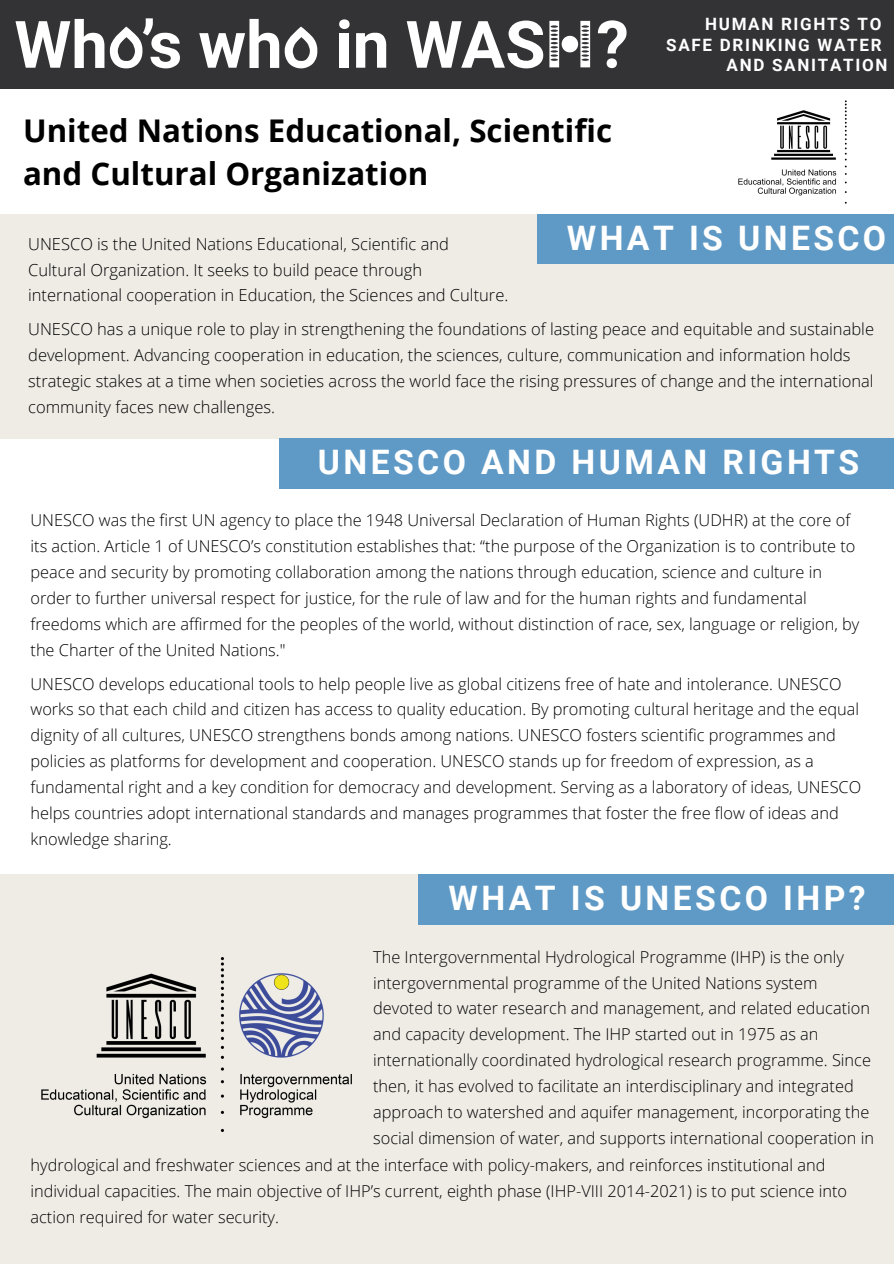
<style>
.page{position:relative;width:894px;height:1264px;background:#fff}
.page>*{position:absolute;margin:0;border:0;box-sizing:border-box;transform-origin:0 0}
.t1{font:700 33.75px "Roboto";letter-spacing:.1em;color:#fff}
.t2{font:700 31.2px/43.2px "Open Sans";color:#000}
.t3{font:700 16.95px "Roboto";letter-spacing:.1em;color:#fff}
.t4{font:300 16.5px/26px "Open Sans";color:#000}
.t5{font:300 16.35px/26px "Open Sans";color:#000}
</style>
<div class="page">
<div style="left:0;top:214px;width:893px;height:224px;background:#efece6"></div>
<div style="left:537px;top:214px;width:356px;height:50px;background:#5f9ac6"></div>
<div style="left:0;top:874px;width:893px;height:389px;background:#efece6"></div>
<div style="left:417px;top:874px;width:476px;height:51px;background:#5f9ac6"></div>
<div style="left:0;top:0;width:893px;height:89px;background:#333234"></div>
<svg style="left:15px;top:19px;width:89px;height:49px"></svg>
<svg style="left:110px;top:18px;width:70px;height:51px"></svg>
<svg style="left:199px;top:19px;width:118px;height:49px"></svg>
<svg style="left:339px;top:19px;width:10px;height:10px"></svg>
<div style="left:339px;top:33px;width:10px;height:35px;background:#fff"></div>
<svg style="left:356px;top:33px;width:30px;height:35px"></svg>
<svg style="left:406px;top:20px;width:137px;height:48px"></svg>
<svg style="left:597px;top:20px;width:29px;height:48px"></svg>
<svg style="left:549px;top:21px;width:41px;height:46px"></svg>
<div style="left:279px;top:438px;width:614px;height:51px;background:#5f9ac6"></div>
<img style="left:738px;top:100px;width:109px;height:104px">
<img style="left:41px;top:957px;width:311px;height:174px">
<p class="t2" style="left:23px;top:108px;width:590px">United Nations Educational, Scientific and Cultural Organization</p>
<p class="t3" style="left:704px;top:15px;width:178px">HUMAN RIGHTS TO</p>
<p class="t3" style="left:666px;top:35px;width:217px">SAFE DRINKING WATER</p>
<p class="t3" style="left:726px;top:55px;width:162px">AND SANITATION</p>
<p class="t1" style="left:566px;top:219px;width:321px">WHAT IS UNESCO</p>
<p class="t4" style="left:28px;top:230px;width:422px">UNESCO is the United Nations Educational, Scientific and</p>
<p class="t4" style="left:28px;top:256px;width:395px">Cultural Organization. It seeks to build peace through</p>
<p class="t4" style="left:28px;top:282px;width:481px">international cooperation in Education, the Sciences and Culture.</p>
<p class="t4" style="left:28px;top:316px;width:847px">UNESCO has a unique role to play in strengthening the foundations of lasting peace and equitable and sustainable development. Advancing cooperation in education, the sciences, culture, communication and information holds strategic stakes at a time when societies across the world face the rising pressures of change and the international community faces new challenges.</p>
<p class="t1" style="left:318px;top:442px;width:542px">UNESCO AND HUMAN RIGHTS</p>
<p class="t5" style="left:31px;top:507px;width:830px">UNESCO was the first UN agency to place the 1948 Universal Declaration of Human Rights (UDHR) at the core of its action. Article 1 of UNESCO’s constitution establishes that: “the purpose of the Organization is to contribute to peace and security by promoting collaboration among the nations through education, science and culture in order to further universal respect for justice, for the rule of law and for the human rights and fundamental freedoms which are affirmed for the peoples of the world, without distinction of race, sex, language or religion, by the Charter of the United Nations."</p>
<p class="t5" style="left:31px;top:670px;width:832px">UNESCO develops educational tools to help people live as global citizens free of hate and intolerance. UNESCO works so that each child and citizen has access to quality education. By promoting cultural heritage and the equal dignity of all cultures, UNESCO strengthens bonds among nations. UNESCO fosters scientific programmes and policies as platforms for development and cooperation. UNESCO stands up for freedom of expression, as a fundamental right and a key condition for democracy and development. Serving as a laboratory of ideas, UNESCO helps countries adopt international standards and manages programmes that foster the free flow of ideas and knowledge sharing.</p>
<p class="t1" style="left:448px;top:879px;width:418px">WHAT IS UNESCO IHP?</p>
<p class="t5" style="left:373px;top:943px;width:502px">The Intergovernmental Hydrological Programme (IHP) is the only intergovernmental programme of the United Nations system devoted to water research and management, and related education and capacity development. The IHP started out in 1975 as an internationally coordinated hydrological research programme. Since then, it has evolved to facilitate an interdisciplinary and integrated approach to watershed and aquifer management, incorporating the social dimension of water, and supports international cooperation in</p>
<p class="t5" style="left:31px;top:1151px;width:817px">hydrological and freshwater sciences and at the interface with policy-makers, and reinforces institutional and individual capacities. The main objective of IHP’s current, eighth phase (IHP-VIII 2014-2021) is to put science into action required for water security.</p>
</div>
